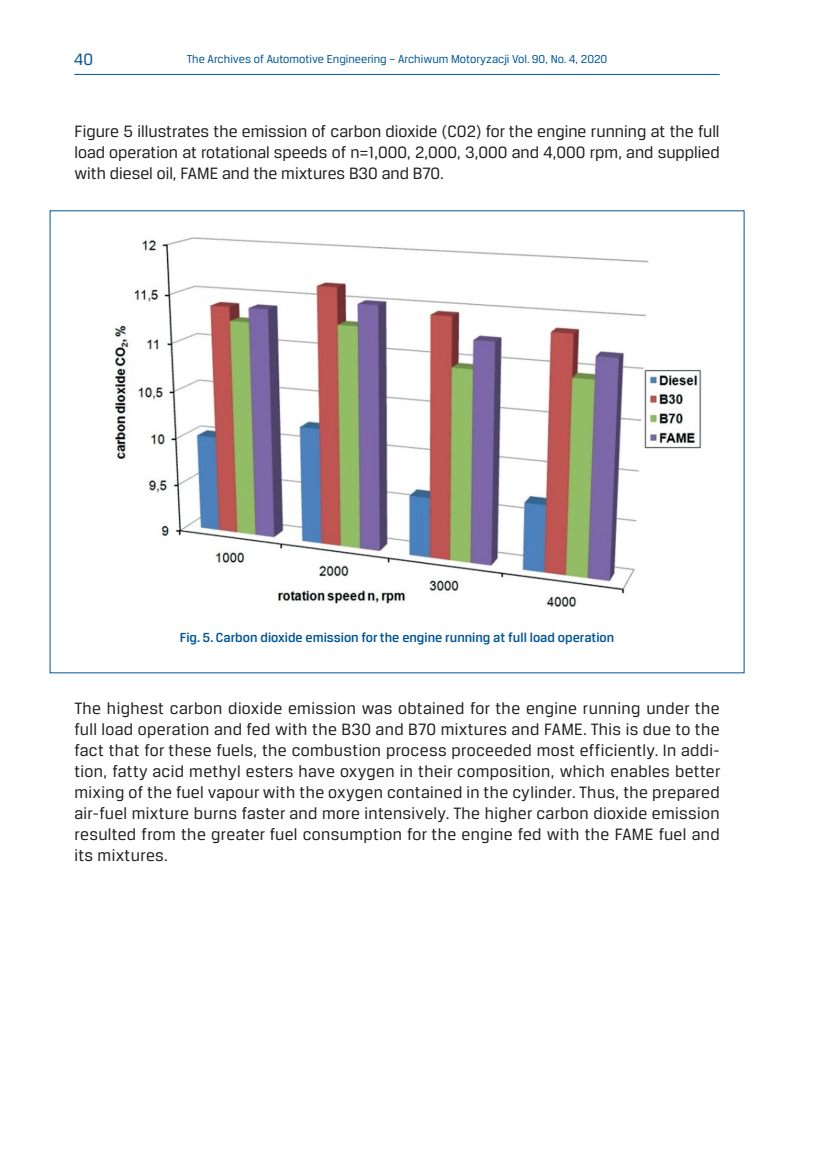
<style>
.page{position:relative;width:819px;height:1161px;background:#fff}
.page>*{position:absolute;margin:0;border:0;box-sizing:border-box;transform-origin:0 0}
.t1{font:17.5px/21px "Breuer Text";color:#231f20;text-align:justify}
.t2{font:17.5px "Breuer Text";color:#005595}
.t3{font:500 14px "Breuer Text";color:#005595}
.t4{font:12.25px "Breuer Text";color:#005595}
</style>
<div class="page">
<hr style="left:74px;top:74px;width:645px;height:1px;background:#005595">
<img style="left:114px;top:237px;width:588px;height:371px">
<p class="t2" style="left:74px;top:50px;width:21px">40</p>
<p class="t4" style="left:187px;top:52px;width:422px">The Archives of Automotive Engineering – Archiwum Motoryzacji Vol. 90, No. 4, 2020</p>
<p class="t1" style="left:74px;top:121px;width:646px">Figure 5 illustrates the emission of carbon dioxide (CO2) for the engine running at the full load operation at rotational speeds of n=1,000, 2,000, 3,000 and 4,000 rpm, and supplied with diesel oil, FAME and the mixtures B30 and B70.</p>
<p class="t3" style="left:180px;top:630px;width:436px">Fig. 5. Carbon dioxide emission for the engine running at full load operation</p>
<p class="t1" style="left:74px;top:697px;width:647px">The highest carbon dioxide emission was obtained for the engine running under the full load operation and fed with the B30 and B70 mixtures and FAME. This is due to the fact that for these fuels, the combustion process proceeded most efficiently. In addi&shy;tion, fatty acid methyl esters have oxygen in their composition, which enables better mixing of the fuel vapour with the oxygen contained in the cylinder. Thus, the prepared air-fuel mixture burns faster and more intensively. The higher carbon dioxide emission resulted from the greater fuel consumption for the engine fed with the FAME fuel and its mixtures.</p>
</div>
